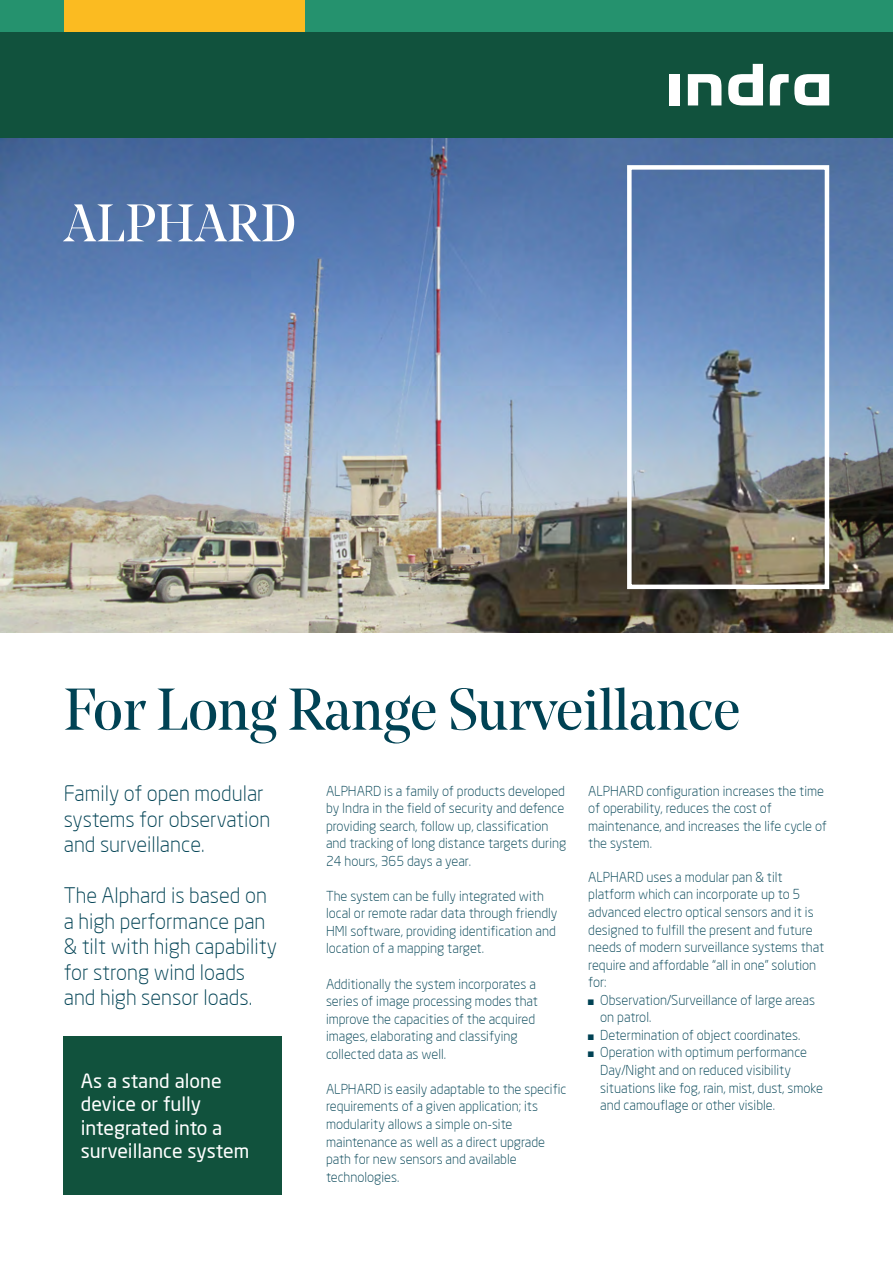
<style>
.page{position:relative;width:893px;height:1263px;background:#fff}
.page>*{position:absolute;margin:0;border:0;box-sizing:border-box;transform-origin:0 0}
.t1{font:58.5px "Noe Display";letter-spacing:-.01em;color:#004254}
.t2{font:52.5px "Noe Display";color:#fff}
.t3{font:300 21px/25.5px "Neo Sans";color:#004254}
.t4{font:19.5px/23.4px "Neo Sans";color:#fff}
.t5{font:300 13.5px/17.5px "Neo Sans";color:#004254}
.s1{font-family:"Arial Narrow";font-weight:400;font-size:12px}
</style>
<div class="page">
<img style="left:0;top:138px;width:893px;height:494px">
<div style="left:0;top:32px;width:893px;height:106px;background:#11523d"></div>
<div style="left:0;top:0;width:893px;height:32px;background:#25926e"></div>
<div style="left:64px;top:0;width:241px;height:32px;background:#fbbb21"></div>
<div style="left:670px;top:74px;width:10px;height:31px;background:#fff"></div>
<svg style="left:688px;top:74px;width:33px;height:31px"></svg>
<svg style="left:728px;top:64px;width:35px;height:41px"></svg>
<svg style="left:770px;top:74px;width:59px;height:31px"></svg>
<div style="left:627px;top:165px;width:202px;height:424px;border:4px solid #fff"></div>
<div style="left:64px;top:1036px;width:218px;height:159px;background:#11523d"></div>
<h2 class="t2" style="left:64px;top:191px;width:234px">ALPHARD</h2>
<h1 class="t1" style="left:64px;top:673px;width:678px">For Long Range Surveillance</h1>
<h3 class="t3" style="left:64px;top:780px;width:208px">Family of open modular systems for observation and surveillance.</h3>
<h3 class="t3" style="left:64px;top:882px;width:215px">The Alphard is based on a high performance pan &amp; tilt with high capability for strong wind loads and high sensor loads.</h3>
<h3 class="t4" style="left:81px;top:1069px;width:170px">As a stand alone device or fully integrated into a surveillance system</h3>
<p class="t5" style="left:326px;top:782px;width:242px">ALPHARD is a family of products developed by Indra in the field of security and defence providing search, follow up, classification and tracking of long distance targets during 24 hours, 365 days a year.</p>
<p class="t5" style="left:326px;top:887px;width:233px">The system can be fully integrated with local or remote radar data through friendly HMI software, providing identification and location of a mapping target.</p>
<p class="t5" style="left:326px;top:975px;width:214px">Additionally the system incorporates a series of image processing modes that improve the capacities of the acquired images, elaborating and classifying collected data as well.</p>
<p class="t5" style="left:326px;top:1080px;width:242px">ALPHARD is easily adaptable to the specific requirements of a given application; its modularity allows a simple on-site maintenance as well as a direct upgrade path for new sensors and available technologies.</p>
<p class="t5" style="left:588px;top:782px;width:240px">ALPHARD configuration increases the time of operability, reduces the cost of maintenance, and increases the life cycle of the system.</p>
<p class="t5" style="left:588px;top:868px;width:237px">ALPHARD uses a modular pan &amp; tilt platform which can incorporate up to 5 advanced electro optical sensors and it is designed to fulfill the present and future needs of modern surveillance systems that require and affordable “all in one” solution for:</p>
<p class="t5" style="left:600px;top:991px;width:216px;text-indent:-12px"><span class="s1">■</span> Observation/Surveillance of large areas on patrol.</p>
<p class="t5" style="left:588px;top:1026px;width:214px"><span class="s1">■</span> Determination of object coordinates.</p>
<p class="t5" style="left:600px;top:1044px;width:224px;text-indent:-12px"><span class="s1">■</span> Operation with optimum performance Day/Night and on reduced visibility situations like fog, rain, mist, dust, smoke and camouflage or other visible.</p>
</div>
